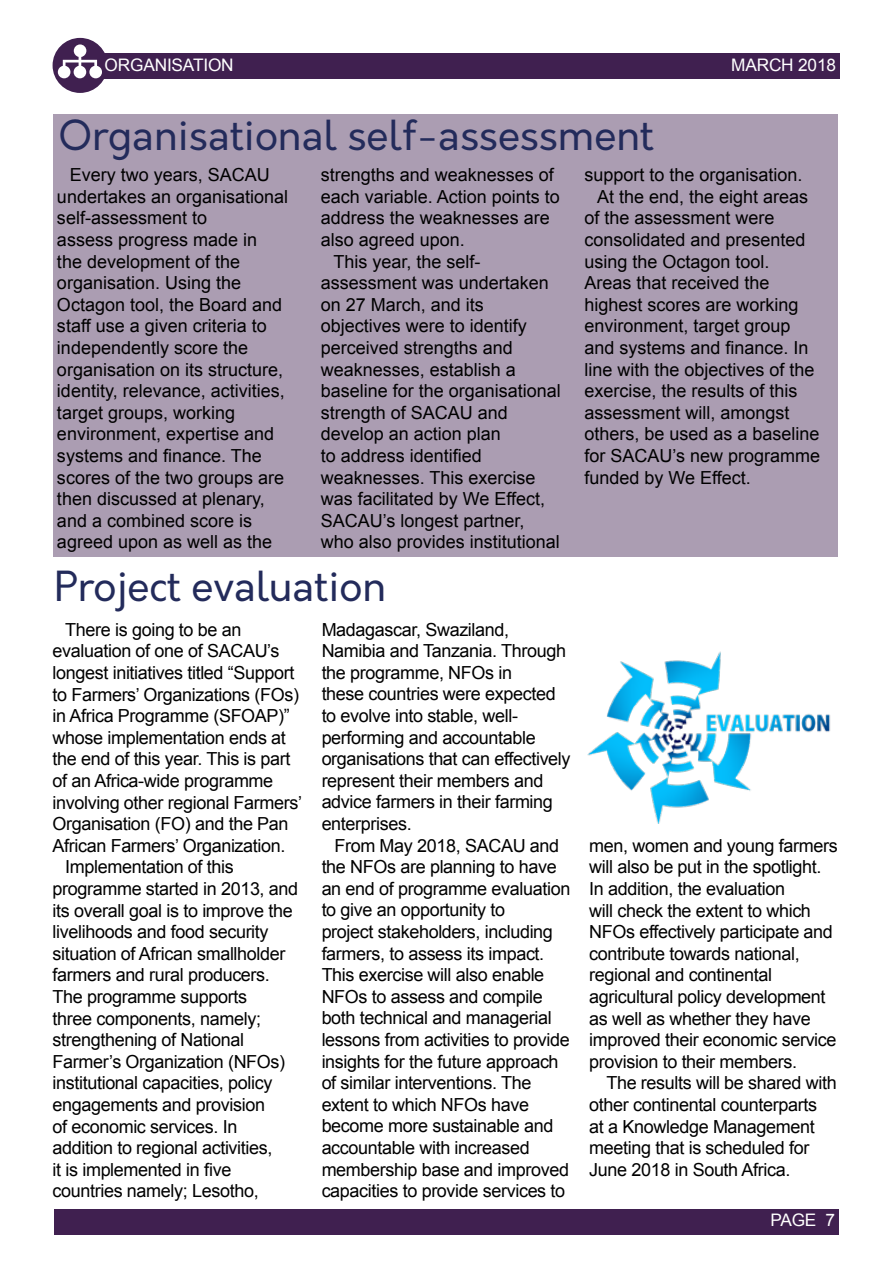
<style>
.page{position:relative;width:893px;height:1263px;background:#fff}
.page>*{position:absolute;margin:0;border:0;box-sizing:border-box;transform-origin:0 0}
.t1{font:40.5px "Orkney";color:#232b5b}
.t2{font:18px/21.6px "Arial";letter-spacing:-.02em;color:#000}
.t3{font:18px/21.6px "Arial";color:#000}
.t4{font:17.25px "Arial";letter-spacing:-.01em;color:#fff}
</style>
<div class="page">
<div style="left:102px;top:54px;width:738px;height:25px;background:#402050"></div>
<svg style="left:53px;top:38px;width:55px;height:55px"></svg>
<div style="left:54px;top:1209px;width:785px;height:25px;background:#402050"></div>
<img style="left:587px;top:651px;width:244px;height:172px">
<div style="left:53px;top:115px;width:784px;height:442px;background:#ab9db2"></div>
<p class="t4" style="left:105px;top:54px;width:131px">ORGANISATION</p>
<p class="t4" style="left:731px;top:54px;width:106px">MARCH 2018</p>
<h1 class="t1" style="left:58px;top:109px;width:597px">Organisational self-assessment</h1>
<p class="t3" style="left:57px;top:164px;width:233px;text-indent:13px">Every two years, SACAU undertakes an organisational self-assessment to<br>assess progress made in<br>the development of the organisation. Using the<br>Octagon tool, the Board and staff use a given criteria to independently score the organisation on its structure, identity, relevance, activities, target groups, working environment, expertise and systems and finance. The scores of the two groups are then discussed at plenary, and a combined score is agreed upon as well as the</p>
<p class="t3" style="left:321px;top:164px;width:235px">strengths and weaknesses of</p>
<p class="t3" style="left:321px;top:186px;width:241px">each variable. Action points to</p>
<p class="t3" style="left:321px;top:207px;width:231px">address the weaknesses are</p>
<p class="t3" style="left:321px;top:229px;width:146px">also agreed upon.</p>
<p class="t3" style="left:333px;top:251px;width:149px">This year, the self-</p>
<p class="t3" style="left:321px;top:272px;width:230px">assessment was undertaken</p>
<p class="t3" style="left:321px;top:294px;width:165px">on 27 March, and its</p>
<p class="t3" style="left:321px;top:315px;width:208px">objectives were to identify</p>
<p class="t3" style="left:321px;top:337px;width:194px">perceived strengths and</p>
<p class="t3" style="left:321px;top:359px;width:197px">weaknesses, establish a</p>
<p class="t3" style="left:321px;top:380px;width:242px">baseline for the organisational</p>
<p class="t3" style="left:321px;top:402px;width:189px">strength of SACAU and</p>
<p class="t3" style="left:321px;top:423px;width:182px">develop an action plan</p>
<p class="t3" style="left:321px;top:445px;width:163px">to address identified</p>
<p class="t3" style="left:321px;top:467px;width:216px">weaknesses. This exercise</p>
<p class="t3" style="left:321px;top:488px;width:226px">was facilitated by We Effect,</p>
<p class="t3" style="left:321px;top:510px;width:205px">SACAU’s longest partner,</p>
<p class="t3" style="left:321px;top:531px;width:241px">who also provides institutional</p>
<h1 class="t1" style="left:54px;top:560px;width:334px">Project evaluation</h1>
<p class="t2" style="left:65px;top:619px;width:178px">There is going to be an</p>
<p class="t2" style="left:53px;top:640px;width:229px">evaluation of one of SACAU’s</p>
<p class="t2" style="left:53px;top:662px;width:243px">longest initiatives titled “Support</p>
<p class="t2" style="left:53px;top:684px;width:248px">to Farmers’ Organizations (FOs)</p>
<p class="t2" style="left:53px;top:705px;width:239px">in Africa Programme (SFOAP)”</p>
<p class="t2" style="left:53px;top:727px;width:235px">whose implementation ends at</p>
<p class="t2" style="left:53px;top:748px;width:239px">the end of this year. This is part</p>
<p class="t2" style="left:53px;top:770px;width:222px">of an Africa-wide programme</p>
<p class="t2" style="left:53px;top:792px;width:251px">involving other regional Farmers’</p>
<p class="t2" style="left:53px;top:813px;width:238px">Organisation (FO) and the Pan</p>
<p class="t2" style="left:53px;top:835px;width:234px">African Farmers’ Organization.</p>
<p class="t2" style="left:65px;top:856px;width:170px">Implementation of this</p>
<p class="t2" style="left:53px;top:878px;width:247px">programme started in 2013, and</p>
<p class="t2" style="left:53px;top:900px;width:242px">its overall goal is to improve the</p>
<p class="t2" style="left:53px;top:921px;width:218px">livelihoods and food security</p>
<p class="t2" style="left:53px;top:943px;width:234px">situation of African smallholder</p>
<p class="t2" style="left:53px;top:964px;width:219px">farmers and rural producers.</p>
<p class="t2" style="left:53px;top:986px;width:196px">The programme supports</p>
<p class="t2" style="left:53px;top:1008px;width:210px">three components, namely;</p>
<p class="t2" style="left:53px;top:1029px;width:193px">strengthening of National</p>
<p class="t2" style="left:53px;top:1051px;width:234px">Farmer’s Organization (NFOs)</p>
<p class="t2" style="left:53px;top:1072px;width:221px">institutional capacities, policy</p>
<p class="t2" style="left:53px;top:1094px;width:214px">engagements and provision</p>
<p class="t2" style="left:53px;top:1116px;width:186px">of economic services. In</p>
<p class="t2" style="left:53px;top:1137px;width:221px">addition to regional activities,</p>
<p class="t2" style="left:53px;top:1159px;width:180px">it is implemented in five</p>
<p class="t2" style="left:53px;top:1180px;width:208px">countries namely; Lesotho,</p>
<p class="t2" style="left:322px;top:619px;width:250px">Madagascar, Swaziland,<br>Namibia and Tanzania. Through the programme, NFOs in<br>these countries were expected to evolve into stable, well&shy;performing and accountable organisations that can effectively represent their members and advice farmers in their farming enterprises.</p>
<p class="t2" style="left:322px;top:835px;width:250px;text-indent:13px">From May 2018, SACAU and the NFOs are planning to have an end of programme evaluation to give an opportunity to<br>project stakeholders, including farmers, to assess its impact.<br>This exercise will also enable<br>NFOs to assess and compile both technical and managerial lessons from activities to provide insights for the future approach of similar interventions. The extent to which NFOs have become more sustainable and accountable with increased membership base and improved capacities to provide services to</p>
<p class="t3" style="left:584px;top:164px;width:220px">support to the organisation.</p>
<p class="t3" style="left:597px;top:186px;width:213px">At the end, the eight areas</p>
<p class="t3" style="left:584px;top:207px;width:192px">of the assessment were</p>
<p class="t3" style="left:584px;top:229px;width:223px">consolidated and presented</p>
<p class="t3" style="left:584px;top:251px;width:187px">using the Octagon tool.</p>
<p class="t3" style="left:584px;top:272px;width:187px">Areas that received the</p>
<p class="t3" style="left:584px;top:294px;width:216px">highest scores are working</p>
<p class="t3" style="left:584px;top:315px;width:208px">environment, target group</p>
<p class="t3" style="left:584px;top:337px;width:226px">and systems and finance. In</p>
<p class="t3" style="left:584px;top:359px;width:232px">line with the objectives of the</p>
<p class="t3" style="left:584px;top:380px;width:215px">exercise, the results of this</p>
<p class="t3" style="left:584px;top:402px;width:207px">assessment will, amongst</p>
<p class="t3" style="left:584px;top:423px;width:237px">others, be used as a baseline</p>
<p class="t3" style="left:584px;top:445px;width:237px">for SACAU’s new programme</p>
<p class="t3" style="left:584px;top:467px;width:168px">funded by We Effect.</p>
<p class="t2" style="left:589px;top:835px;width:250px">men, women and young farmers will also be put in the spotlight.<br>In addition, the evaluation<br>will check the extent to which<br>NFOs effectively participate and contribute towards national, regional and continental agricultural policy development as well as whether they have improved their economic service provision to their members.</p>
<p class="t2" style="left:589px;top:1072px;width:249px;text-indent:17px">The results will be shared with other continental counterparts<br>at a Knowledge Management meeting that is scheduled for<br>June 2018 in South Africa.</p>
<p class="t4" style="left:770px;top:1209px;width:66px">PAGE 7</p>
</div>
